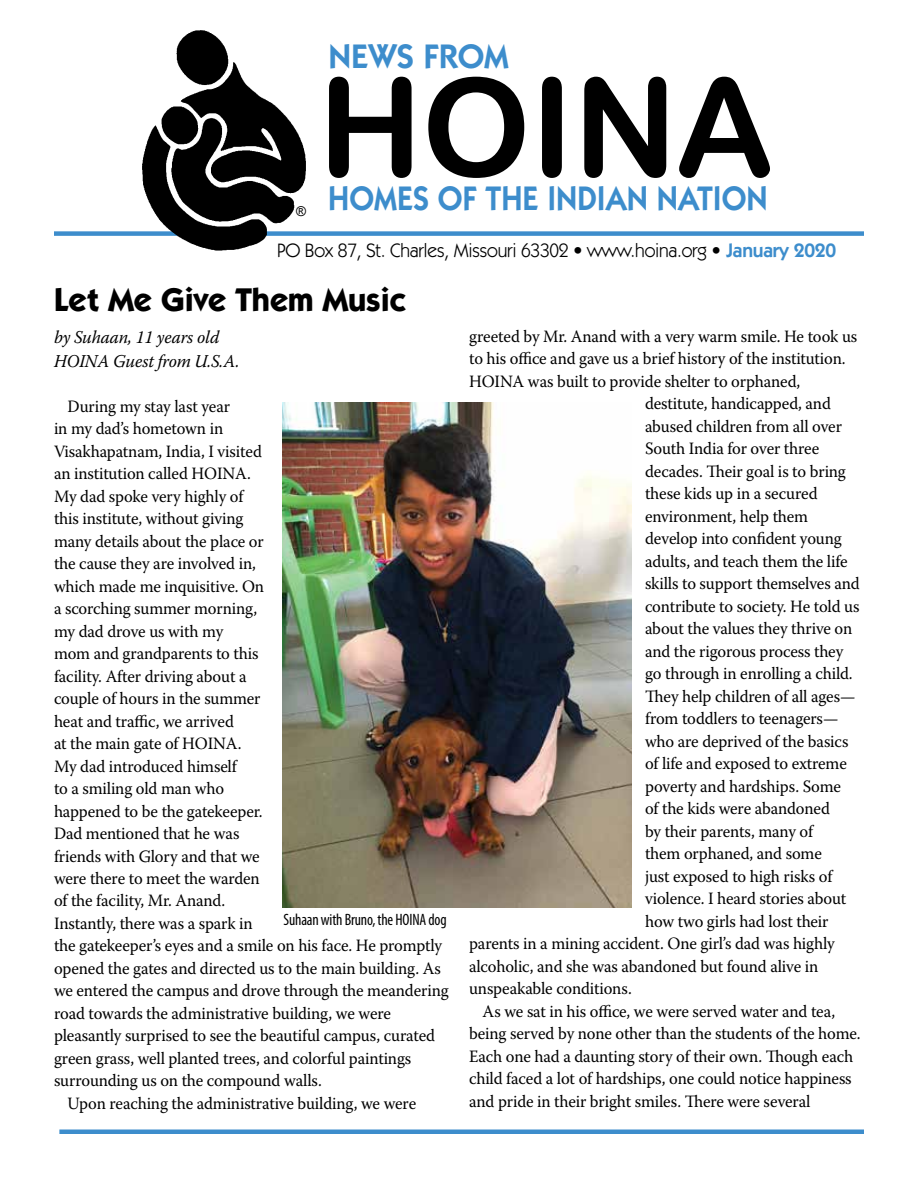
<style>
.page{position:relative;width:918px;height:1188px;background:#fff}
.page>*{position:absolute;margin:0;border:0;box-sizing:border-box;transform-origin:0 0}
.t1{font:136.8px "Arial Rounded MT Bold";color:#000}
.t2{font:600 34.2px "Itc Kabel";color:#3d8dcc;scale:.93 1}
.t3{font:600 34.2px "Itc Kabel";color:#3d8dcc}
.t4{font:700 33px "Itc Kabel";color:#000}
.t5{font:19.5px "Itc Kabel";letter-spacing:-.01em;color:#000}
.t6{font:italic 18px/24px "Warnock Pro";letter-spacing:-.01em;color:#000;scale:.96 1}
.t7{font:17.25px "Warnock Pro";letter-spacing:-.01em;color:#000;scale:.96 1}
.t8{font:condensed 16.5px "Myriad Pro";letter-spacing:-.01em;color:#000;scale:.95 1}
.t9{font:13.5px "Arial";color:#000}
.s1{font-weight:600;color:#3d8dcc}
</style>
<div class="page">
<div style="left:54px;top:231px;width:810px;height:5px;background:#3d8dcc"></div>
<img style="left:133px;top:30px;width:184px;height:221px">
<hr style="left:59px;top:1130px;width:805px;height:4px;background:#3d8dcc">
<img style="left:282px;top:403px;width:350px;height:504px">
<h2 class="t3" style="left:328px;top:36px;width:182px">NEWS FROM</h2>
<h1 class="t1" style="left:318px;top:47px;width:457px">HOINA</h1>
<h2 class="t2" style="left:328px;top:178px;width:474px">HOMES OF THE INDIAN NATION</h2>
<p class="t5" style="left:277px;top:239px;width:561px">PO Box 87, St. Charles, Missouri 63302 • www.hoina.org • <span class="s1">January 2020</span></p>
<p class="t9" style="left:296px;top:203px;width:11px">®</p>
<h3 class="t4" style="left:54px;top:280px;width:354px">Let Me Give Them Music</h3>
<p class="t6" style="left:54px;top:324px;width:195px">by Suhaan, 11 years old<br>HOINA Guest from U.S.A.</p>
<p class="t7" style="left:68px;top:396px;width:171px">During my stay last year</p>
<p class="t7" style="left:54px;top:418px;width:178px">in my dad’s hometown in</p>
<p class="t7" style="left:54px;top:441px;width:218px">Visakhapatnam, India, I visited</p>
<p class="t7" style="left:54px;top:463px;width:207px">an institution called HOINA.</p>
<p class="t7" style="left:54px;top:486px;width:199px">My dad spoke very highly of</p>
<p class="t7" style="left:54px;top:508px;width:199px">this institute, without giving</p>
<p class="t7" style="left:54px;top:531px;width:220px">many details about the place or</p>
<p class="t7" style="left:54px;top:553px;width:212px">the cause they are involved in,</p>
<p class="t7" style="left:54px;top:576px;width:220px">which made me inquisitive. On</p>
<p class="t7" style="left:54px;top:598px;width:213px">a scorching summer morning,</p>
<p class="t7" style="left:54px;top:621px;width:178px">my dad drove us with my</p>
<p class="t7" style="left:54px;top:643px;width:215px">mom and grandparents to this</p>
<p class="t7" style="left:54px;top:666px;width:202px">facility. After driving about a</p>
<p class="t7" style="left:54px;top:688px;width:217px">couple of hours in the summer</p>
<p class="t7" style="left:54px;top:711px;width:189px">heat and traffic, we arrived</p>
<p class="t7" style="left:54px;top:733px;width:197px">at the main gate of HOINA.</p>
<p class="t7" style="left:54px;top:755px;width:192px">My dad introduced himself</p>
<p class="t7" style="left:54px;top:778px;width:179px">to a smiling old man who</p>
<p class="t7" style="left:54px;top:800px;width:219px">happened to be the gatekeeper.</p>
<p class="t7" style="left:54px;top:823px;width:195px">Dad mentioned that he was</p>
<p class="t7" style="left:54px;top:845px;width:216px">friends with Glory and that we</p>
<p class="t7" style="left:54px;top:868px;width:216px">were there to meet the warden</p>
<p class="t7" style="left:54px;top:890px;width:180px">of the facility, Mr. Anand.</p>
<p class="t7" style="left:54px;top:913px;width:208px">Instantly, there was a spark in</p>
<p class="t7" style="left:54px;top:935px;width:406px">the gatekeeper’s eyes and a smile on his face. He promptly</p>
<p class="t7" style="left:54px;top:958px;width:405px">opened the gates and directed us to the main building. As</p>
<p class="t7" style="left:54px;top:980px;width:413px">we entered the campus and drove through the meandering</p>
<p class="t7" style="left:54px;top:1003px;width:353px">road towards the administrative building, we were</p>
<p class="t7" style="left:54px;top:1025px;width:399px">pleasantly surprised to see the beautiful campus, curated</p>
<p class="t7" style="left:54px;top:1048px;width:374px">green grass, well planted trees, and colorful paintings</p>
<p class="t7" style="left:54px;top:1070px;width:281px">surrounding us on the compound walls.</p>
<p class="t7" style="left:68px;top:1093px;width:365px">Upon reaching the administrative building, we were</p>
<p class="t8" style="left:284px;top:910px;width:173px">Suhaan with Bruno, the HOINA dog</p>
<p class="t7" style="left:469px;top:326px;width:406px">greeted by Mr. Anand with a very warm smile. He took us</p>
<p class="t7" style="left:469px;top:348px;width:394px">to his office and gave us a brief history of the institution.</p>
<p class="t7" style="left:469px;top:371px;width:347px">HOINA was built to provide shelter to orphaned,</p>
<p class="t7" style="left:645px;top:393px;width:195px">destitute, handicapped, and</p>
<p class="t7" style="left:645px;top:416px;width:207px">abused children from all over</p>
<p class="t7" style="left:645px;top:438px;width:183px">South India for over three</p>
<p class="t7" style="left:645px;top:461px;width:211px">decades. Their goal is to bring</p>
<p class="t7" style="left:645px;top:483px;width:181px">these kids up in a secured</p>
<p class="t7" style="left:645px;top:506px;width:171px">environment, help them</p>
<p class="t7" style="left:645px;top:528px;width:206px">develop into confident young</p>
<p class="t7" style="left:645px;top:551px;width:212px">adults, and teach them the life</p>
<p class="t7" style="left:645px;top:573px;width:225px">skills to support themselves and</p>
<p class="t7" style="left:645px;top:596px;width:225px">contribute to society. He told us</p>
<p class="t7" style="left:645px;top:618px;width:217px">about the values they thrive on</p>
<p class="t7" style="left:645px;top:641px;width:208px">and the rigorous process they</p>
<p class="t7" style="left:645px;top:663px;width:218px">go through in enrolling a child.</p>
<p class="t7" style="left:645px;top:686px;width:221px">They help children of all ages—</p>
<p class="t7" style="left:645px;top:708px;width:203px">from toddlers to teenagers—</p>
<p class="t7" style="left:645px;top:731px;width:213px">who are deprived of the basics</p>
<p class="t7" style="left:645px;top:753px;width:212px">of life and exposed to extreme</p>
<p class="t7" style="left:645px;top:776px;width:206px">poverty and hardships. Some</p>
<p class="t7" style="left:645px;top:798px;width:194px">of the kids were abandoned</p>
<p class="t7" style="left:645px;top:821px;width:177px">by their parents, many of</p>
<p class="t7" style="left:645px;top:843px;width:186px">them orphaned, and some</p>
<p class="t7" style="left:645px;top:866px;width:197px">just exposed to high risks of</p>
<p class="t7" style="left:645px;top:888px;width:211px">violence. I heard stories about</p>
<p class="t7" style="left:645px;top:911px;width:193px">how two girls had lost their</p>
<p class="t7" style="left:469px;top:933px;width:382px">parents in a mining accident. One girl’s dad was highly</p>
<p class="t7" style="left:469px;top:956px;width:365px">alcoholic, and she was abandoned but found alive in</p>
<p class="t7" style="left:469px;top:978px;width:171px">unspeakable conditions.</p>
<p class="t7" style="left:483px;top:1001px;width:369px">As we sat in his office, we were served water and tea,</p>
<p class="t7" style="left:469px;top:1023px;width:409px">being served by none other than the students of the home.</p>
<p class="t7" style="left:469px;top:1046px;width:402px">Each one had a daunting story of their own. Though each</p>
<p class="t7" style="left:469px;top:1068px;width:400px">child faced a lot of hardships, one could notice happiness</p>
<p class="t7" style="left:469px;top:1091px;width:357px">and pride in their bright smiles. There were several</p>
</div>
